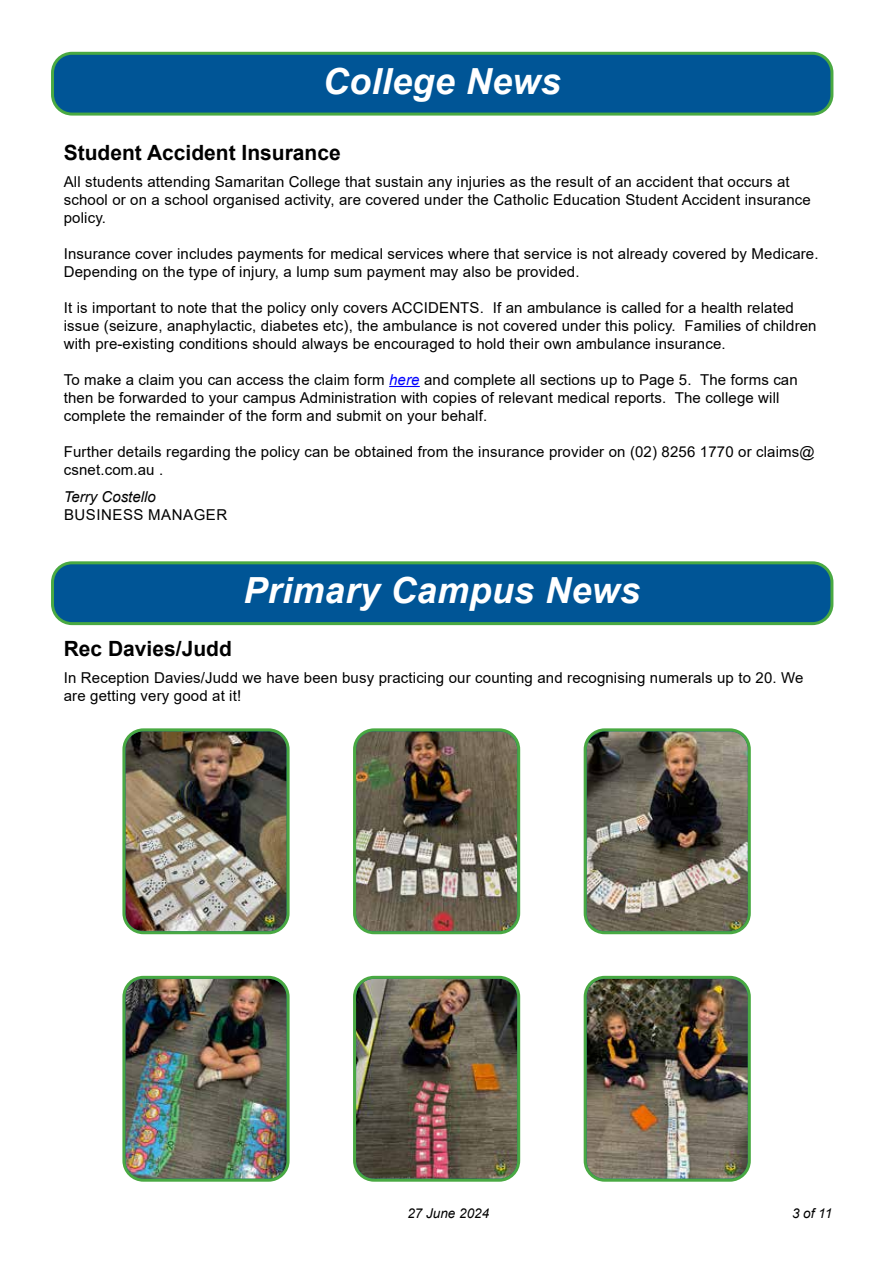
<style>
.page{position:relative;width:893px;height:1263px;background:#fff}
.page>*{position:absolute;margin:0;border:0;box-sizing:border-box;transform-origin:0 0}
.t1{font:italic 700 36px "Arial";letter-spacing:.01em;color:#fff}
.t2{font:700 21px "Arial";color:#000}
.t3{font:15px/18px "Arial";letter-spacing:.01em;color:#000}
.t4{font:15px "Arial";letter-spacing:.035em;color:#000}
.t5{font:italic 15px "Arial";color:#000}
.t6{font:italic 13.5px "Arial";color:#000}
.s1{font-style:italic;color:#00f}
</style>
<div class="page">
<div style="left:53px;top:53px;width:779px;height:61px;background:#005596;border-radius:20px"></div>
<div style="left:51px;top:52px;width:782px;height:64px;border:3px solid #49a942;border-radius:20px"></div>
<hr style="left:389px;top:386px;width:31px;height:1px;background:#00f">
<div style="left:53px;top:563px;width:779px;height:61px;background:#005596;border-radius:20px"></div>
<div style="left:51px;top:561px;width:782px;height:64px;border:3px solid #49a942;border-radius:20px"></div>
<img style="left:126px;top:732px;width:160px;height:198px">
<div style="left:122px;top:728px;width:168px;height:206px;border:3px solid #49a942;border-radius:20px"></div>
<img style="left:357px;top:732px;width:159px;height:198px">
<div style="left:353px;top:728px;width:167px;height:206px;border:3px solid #49a942;border-radius:20px"></div>
<img style="left:588px;top:732px;width:159px;height:198px">
<div style="left:584px;top:728px;width:167px;height:206px;border:3px solid #49a942;border-radius:20px"></div>
<img style="left:126px;top:980px;width:160px;height:198px">
<div style="left:122px;top:976px;width:168px;height:206px;border:3px solid #49a942;border-radius:20px"></div>
<img style="left:357px;top:980px;width:159px;height:198px">
<div style="left:353px;top:976px;width:167px;height:206px;border:3px solid #49a942;border-radius:20px"></div>
<img style="left:588px;top:980px;width:159px;height:198px">
<div style="left:584px;top:976px;width:167px;height:206px;border:3px solid #49a942;border-radius:20px"></div>
<h1 class="t1" style="left:323px;top:57px;width:240px">College News</h1>
<h2 class="t2" style="left:64px;top:138px;width:278px">Student Accident Insurance</h2>
<p class="t3" style="left:64px;top:172px;width:749px">All students attending Samaritan College that sustain any injuries as the result of an accident that occurs at school or on a school organised activity, are covered under the Catholic Education Student Accident insurance policy.</p>
<p class="t3" style="left:64px;top:244px;width:756px">Insurance cover includes payments for medical services where that service is not already covered by Medicare.<br>Depending on the type of injury, a lump sum payment may also be provided.</p>
<p class="t3" style="left:64px;top:298px;width:754px">It is important to note that the policy only covers ACCIDENTS. If an ambulance is called for a health related issue (seizure, anaphylactic, diabetes etc), the ambulance is not covered under this policy. Families of children with pre-existing conditions should always be encouraged to hold their own ambulance insurance.</p>
<p class="t3" style="left:64px;top:370px;width:735px">To make a claim you can access the claim form <span class="s1">here</span> and complete all sections up to Page 5. The forms can then be forwarded to your campus Administration with copies of relevant medical reports. The college will complete the remainder of the form and submit on your behalf.</p>
<p class="t3" style="left:64px;top:442px;width:752px">Further details regarding the policy can be obtained from the insurance provider on (02) 8256 1770 or claims@ csnet.com.au .</p>
<p class="t5" style="left:64px;top:487px;width:93px">Terry Costello</p>
<p class="t4" style="left:64px;top:504px;width:165px">BUSINESS MANAGER</p>
<h1 class="t1" style="left:243px;top:567px;width:398px">Primary Campus News</h1>
<h2 class="t2" style="left:64px;top:634px;width:170px">Rec Davies/Judd</h2>
<p class="t3" style="left:64px;top:669px;width:741px">In Reception Davies/Judd we have been busy practicing our counting and recognising numerals up to 20. We are getting very good at it!</p>
<p class="t6" style="left:407px;top:1205px;width:83px">27 June 2024</p>
<p class="t6" style="left:792px;top:1204px;width:42px">3 of 11</p>
</div>
